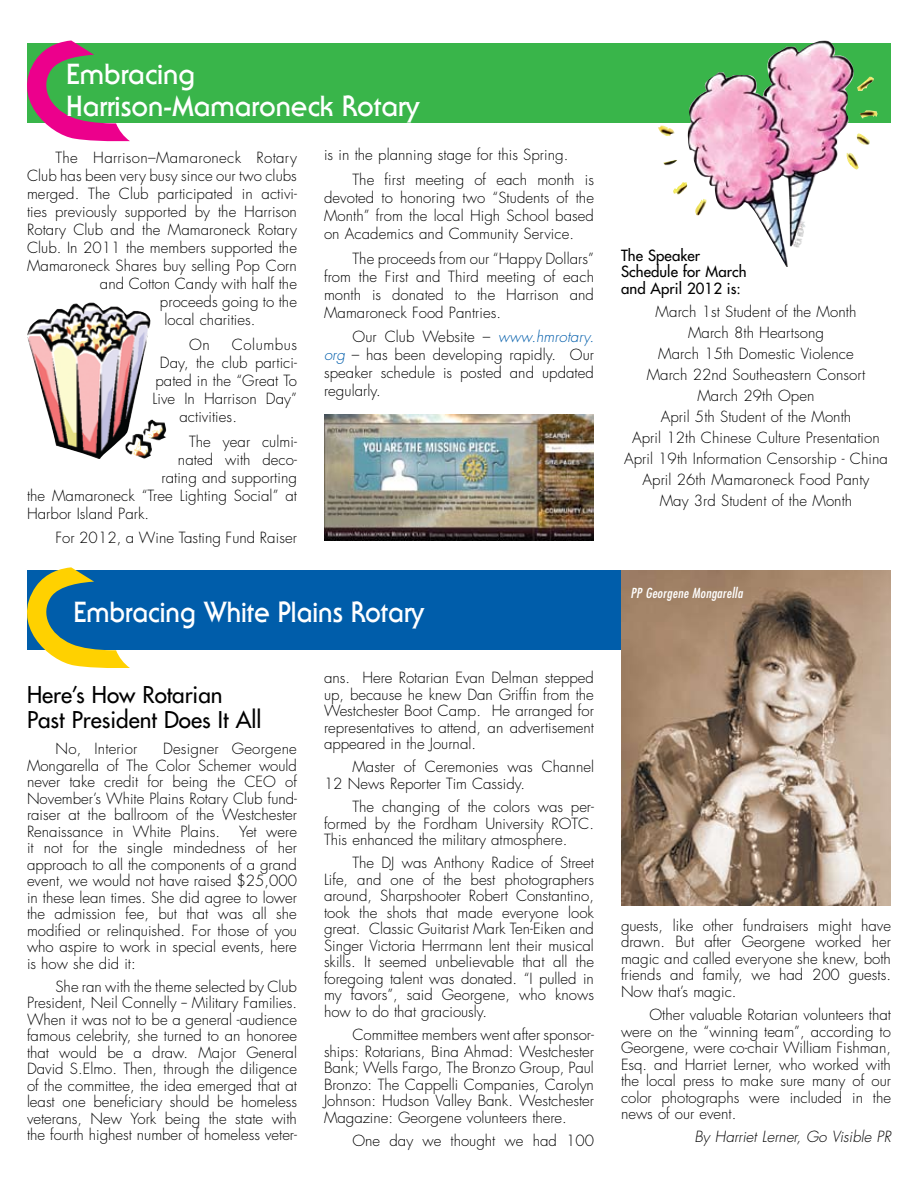
<style>
.page{position:relative;width:918px;height:1188px;background:#fff}
.page>*{position:absolute;margin:0;border:0;box-sizing:border-box;transform-origin:0 0}
.t1{font:700 28.5px/31.5px "Serif Gothic";color:#fff;scale:.96 1}
.t2{font:700 28.5px "Serif Gothic";color:#fff;scale:.91 1}
.t3{font:22.5px/25.5px "Futura";color:#000}
.t4{font:300 15px/16.5px "Futura";letter-spacing:.005em;color:#000;text-align:justify}
.t5{font:15px/16.5px "Futura";letter-spacing:.005em;color:#000}
.t6{font:300 15px "Futura";letter-spacing:.025em;color:#000}
.t7{font:italic 300 15px "Futura";color:#000}
.t8{font:300 15px "Futura";letter-spacing:.035em;color:#000}
.t9{font:italic condensed 13.5px "Futura";letter-spacing:.02em;color:#fff}
.s1{font-style:italic;color:#005daa}
</style>
<div class="page">
<div style="left:27px;top:44px;width:864px;height:79px;background:#39b54a"></div>
<svg style="left:27px;top:40px;width:103px;height:101px"></svg>
<img style="left:27px;top:303px;width:140px;height:156px">
<img style="left:658px;top:40px;width:220px;height:227px">
<img style="left:324px;top:414px;width:270px;height:127px">
<div style="left:27px;top:570px;width:864px;height:80px;background:#005daa"></div>
<svg style="left:27px;top:567px;width:103px;height:101px"></svg>
<img style="left:621px;top:570px;width:270px;height:336px">
<h1 class="t1" style="left:66px;top:59px;width:370px">Embracing<br>Harrison-Mamaroneck Rotary</h1>
<p class="t6" style="left:56px;top:148px;width:243px">The Harrison–Mamaroneck Rotary</p>
<p class="t4" style="left:27px;top:168px;width:271px">Club has been very busy since our two clubs</p>
<p class="t4" style="left:27px;top:186px;width:272px">merged. The Club participated in activi-</p>
<p class="t4" style="left:27px;top:204px;width:271px">ties previously supported by the Harrison</p>
<p class="t4" style="left:27px;top:222px;width:271px">Rotary Club and the Mamaroneck Rotary</p>
<p class="t4" style="left:27px;top:240px;width:272px">Club. In 2011 the members supported the</p>
<p class="t4" style="left:27px;top:258px;width:272px">Mamaroneck Shares buy selling Pop Corn</p>
<p class="t4" style="left:100px;top:276px;width:199px">and Cotton Candy with half the</p>
<p class="t4" style="left:160px;top:294px;width:139px">proceeds going to the</p>
<p class="t4" style="left:164px;top:312px;width:93px">local charities.</p>
<p class="t4" style="left:189px;top:336px;width:22px">On</p>
<p class="t8" style="left:232px;top:335px;width:67px">Columbus</p>
<p class="t4" style="left:160px;top:354px;width:139px">Day, the club partici-</p>
<p class="t4" style="left:155px;top:372px;width:143px">pated in the “Great To</p>
<p class="t4" style="left:152px;top:390px;width:146px">Live In Harrison Day”</p>
<p class="t4" style="left:179px;top:408px;width:59px">activities.</p>
<p class="t4" style="left:189px;top:433px;width:110px">The year culmi-</p>
<p class="t4" style="left:178px;top:451px;width:121px">nated with deco-</p>
<p class="t4" style="left:161px;top:469px;width:137px">rating and supporting</p>
<p class="t4" style="left:27px;top:487px;width:272px">the Mamaroneck “Tree Lighting Social” at</p>
<p class="t4" style="left:27px;top:505px;width:124px">Harbor Island Park.</p>
<p class="t4" style="left:56px;top:530px;width:243px">For 2012, a Wine Tasting Fund Raiser</p>
<p class="t4" style="left:352px;top:142px;width:243px;line-height:24.8px;text-indent:-28px">is in the planning stage for this Spring.<br>The first meeting of each month is</p>
<p class="t4" style="left:324px;top:189px;width:272px;line-height:18px">devoted to honoring two “Students of the Month” from the local High School based on Academics and Community Service.</p>
<p class="t4" style="left:324px;top:249px;width:272px;line-height:18px;text-indent:28px">The proceeds from our “Happy Dollars” from the First and Third meeting of each month is donated to the Harrison and Mamaroneck Food Pantries.</p>
<p class="t4" style="left:324px;top:328px;width:272px;line-height:18px;text-indent:28px">Our Club Website – <span class="s1">www.hmrotary. org</span> – has been developing rapidly. Our speaker schedule is posted and updated regularly.</p>
<h1 class="t2" style="left:73px;top:595px;width:387px">Embracing White Plains Rotary</h1>
<h2 class="t3" style="left:27px;top:682px;width:236px">Here’s How Rotarian<br>Past President Does It All</h2>
<p class="t4" style="left:27px;top:741px;width:272px;text-indent:136px">Designer Georgene Mongarella of The Color Schemer would never take credit for being the CEO of November’s White Plains Rotary Club fund&shy;raiser at the ballroom of the Westchester Renaissance in White Plains.</p>
<p class="t4" style="left:56px;top:741px;width:83px">No, Interior</p>
<p class="t4" style="left:27px;top:823px;width:272px;text-indent:212px">Yet were it not for the single mindedness of her approach to all the components of a grand event, we would not have raised $25,000 in these lean times. She did agree to lower the admission fee, but that was all she modified or relinquished. For those of you who aspire to work in special events, here is how she did it:</p>
<p class="t4" style="left:27px;top:978px;width:272px;text-indent:28px">She ran with the theme selected by Club President, Neil Connelly -- Military Families.<br>When it was not to be a general -audience famous celebrity, she turned to an honoree that would be a draw. Major General David S.Elmo. Then, through the diligence of the committee, the idea emerged that at least one beneficiary should be homeless veterans, New York being the state with the fourth highest number of homeless veter-</p>
<p class="t4" style="left:324px;top:670px;width:272px">ans. Here Rotarian Evan Delman stepped up, because he knew Dan Griffin from the Westchester Boot Camp. He arranged for representatives to attend, an advertisement appeared in the Journal.</p>
<p class="t4" style="left:324px;top:759px;width:271px;text-indent:28px">Master of Ceremonies was Channel<br>12 News Reporter Tim Cassidy.</p>
<p class="t4" style="left:324px;top:799px;width:272px;text-indent:28px">The changing of the colors was per&shy;formed by the Fordham University ROTC.<br>This enhanced the military atmosphere.</p>
<p class="t4" style="left:324px;top:855px;width:272px;text-indent:28px">The DJ was Anthony Radice of Street Life, and one of the best photographers around, Sharpshooter Robert Constantino, took the shots that made everyone look great. Classic Guitarist Mark Ten-Eiken and Singer Victoria Herrmann lent their musical skills. It seemed unbelievable that all the foregoing talent was donated. “I pulled in my favors”, said Georgene, who knows how to do that graciously.</p>
<p class="t4" style="left:324px;top:1027px;width:271px;text-indent:28px">Committee members went after sponsor&shy;ships: Rotarians, Bina Ahmad: Westchester Bank; Wells Fargo, The Bronzo Group, Paul Bronzo: The Cappelli Companies, Carolyn Johnson: Hudson Valley Bank. Westchester Magazine: Georgene volunteers there.</p>
<p class="t4" style="left:352px;top:1132px;width:243px">One day we thought we had 100</p>
<p class="t5" style="left:621px;top:247px;width:127px">The Speaker<br>Schedule for March and April 2012 is:</p>
<p class="t4" style="left:624px;top:301px;width:265px;line-height:21px;text-align:center">March 1st Student of the Month<br>March 8th Heartsong<br>March 15th Domestic Violence<br>March 22nd Southeastern Consort<br>March 29th Open<br>April 5th Student of the Month<br>April 12th Chinese Culture Presentation<br>April 19th Information Censorship - China<br>April 26th Mamaroneck Food Panty<br>May 3rd Student of the Month</p>
<p class="t9" style="left:631px;top:585px;width:114px">PP Georgene Mongarella</p>
<p class="t4" style="left:621px;top:917px;width:272px">guests, like other fundraisers might have drawn. But after Georgene worked her magic and called everyone she knew, both friends and family, we had 200 guests.<br>Now that’s magic.</p>
<p class="t4" style="left:621px;top:1007px;width:272px;text-indent:28px">Other valuable Rotarian volunteers that were on the “winning team”, according to Georgene, were co-chair William Fishman, Esq. and Harriet Lerner, who worked with the local press to make sure many of our color photographs were included in the news of our event.</p>
<p class="t7" style="left:694px;top:1127px;width:198px">By Harriet Lerner, Go Visible PR</p>
</div>
